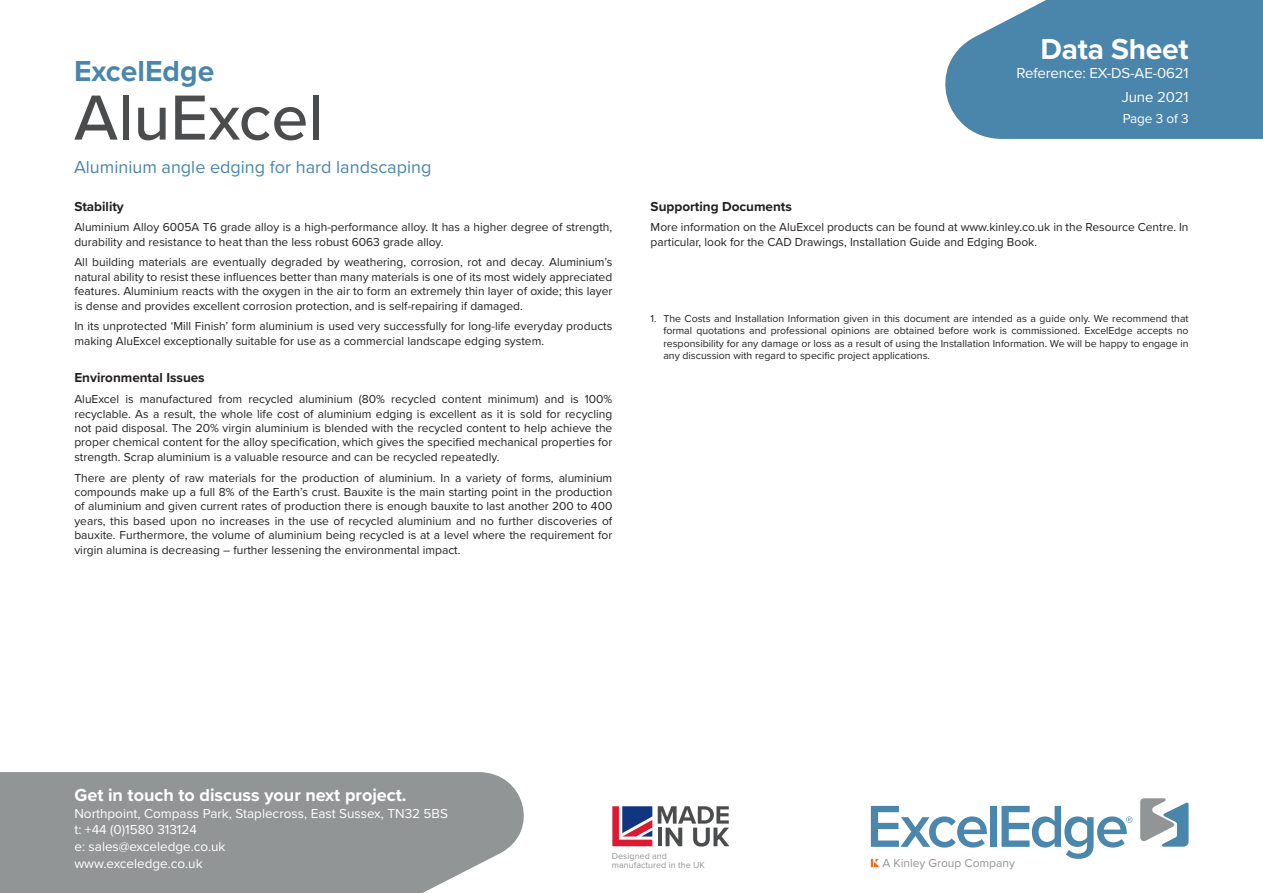
<style>
.page{position:relative;width:1263px;height:893px;background:#fff}
.page>*{position:absolute;margin:0;border:0;box-sizing:border-box;transform-origin:0 0}
.t1{font:500 66px "Proxima Nova";color:#4b4c4d}
.t2{font:700 30px "Proxima Nova";letter-spacing:-.01em;color:#fff}
.t3{font:700 30px "Proxima Nova";color:#4a86ac}
.t4{font:18px "Proxima Nova";color:#4a86ac}
.t5{font:700 18px "Proxima Nova";color:#fff}
.t6{font:15px "Proxima Nova";letter-spacing:-.01em;color:#fff}
.t7{font:13.5px/16.6px "Proxima Nova";color:#fff}
.Heading{font:700 13.5px "Proxima Nova";color:#231f20}
.Body_text{font:12px/14.4px "Proxima Nova";color:#231f20}
.t8{font:12px "Proxima Nova";color:#929595}
.Footnotes{font:10.5px/12.6px "Proxima Nova";color:#231f20;text-align:justify}
.t9{font:9px/9px "Proxima Nova";color:#939598}
</style>
<div class="page">
<div style="left:0;top:772px;width:524px;height:121px;background:#929595"></div>
<svg style="left:945px;top:0;width:318px;height:139px;background:#588eb1"></svg>
<svg style="left:871px;top:806px;width:116px;height:42px"></svg>
<div style="left:990px;top:806px;width:7px;height:41px;background:#4b86ac"></div>
<svg style="left:1001px;top:806px;width:131px;height:53px"></svg>
<svg style="left:1140px;top:798px;width:48px;height:49px"></svg>
<svg style="left:871px;top:859px;width:8px;height:8px"></svg>
<svg style="left:658px;top:806px;width:71px;height:41px"></svg>
<svg style="left:612px;top:806px;width:40px;height:40px"></svg>
<h2 class="t3" style="left:74px;top:49px;width:142px">ExcelEdge</h2>
<h1 class="t1" style="left:74px;top:68px;width:251px">AluExcel</h1>
<h3 class="t4" style="left:74px;top:153px;width:359px">Aluminium angle edging for hard landscaping</h3>
<p class="Heading" style="left:74px;top:196px;width:51px">Stability</p>
<p class="Body_text" style="left:74px;top:220px;width:539px">Aluminium Alloy 6005A T6 grade alloy is a high-performance alloy. It has a higher degree of strength, durability and resistance to heat than the less robust 6063 grade alloy.</p>
<p class="Body_text" style="left:74px;top:255px;width:539px;text-align:justify">All building materials are eventually degraded by weathering, corrosion, rot and decay. Aluminium’s natural ability to resist these influences better than many materials is one of its most widely appreciated features. Aluminium reacts with the oxygen in the air to form an extremely thin layer of oxide; this layer is dense and provides excellent corrosion protection, and is self-repairing if damaged.</p>
<p class="Body_text" style="left:74px;top:319px;width:539px">In its unprotected ‘Mill Finish’ form aluminium is used very successfully for long-life everyday products making AluExcel exceptionally suitable for use as a commercial landscape edging system.</p>
<p class="Heading" style="left:74px;top:368px;width:132px">Environmental Issues</p>
<p class="Body_text" style="left:74px;top:391px;width:539px;text-align:justify">AluExcel is manufactured from recycled aluminium (80% recycled content minimum) and is 100% recyclable. As a result, the whole life cost of aluminium edging is excellent as it is sold for recycling not paid disposal. The 20% virgin aluminium is blended with the recycled content to help achieve the proper chemical content for the alloy specification, which gives the specified mechanical properties for strength. Scrap aluminium is a valuable resource and can be recycled repeatedly.</p>
<p class="Body_text" style="left:74px;top:470px;width:539px;text-align:justify">There are plenty of raw materials for the production of aluminium. In a variety of forms, aluminium compounds make up a full 8% of the Earth’s crust. Bauxite is the main starting point in the production of aluminium and given current rates of production there is enough bauxite to last another 200 to 400 years, this based upon no increases in the use of recycled aluminium and no further discoveries of bauxite. Furthermore, the volume of aluminium being recycled is at a level where the requirement for virgin alumina is decreasing – further lessening the environmental impact.</p>
<h2 class="t2" style="left:1040px;top:27px;width:149px">Data Sheet</h2>
<p class="t6" style="left:1016px;top:62px;width:174px">Reference: EX-DS-AE-0621</p>
<p class="t6" style="left:1122px;top:86px;width:68px">June 2021</p>
<p class="t7" style="left:1123px;top:110px;width:67px">Page 3 of 3</p>
<p class="Heading" style="left:651px;top:196px;width:143px">Supporting Documents</p>
<p class="Body_text" style="left:651px;top:220px;width:539px">More information on the AluExcel products can be found at www.kinley.co.uk in the Resource Centre. In particular, look for the CAD Drawings, Installation Guide and Edging Book.</p>
<p class="Footnotes" style="left:663px;top:311px;width:527px;text-indent:-13px">1. The Costs and Installation Information given in this document are intended as a guide only. We recommend that formal quotations and professional opinions are obtained before work is commissioned. ExcelEdge accepts no responsibility for any damage or loss as a result of using the Installation Information. We will be happy to engage in any discussion with regard to specific project applications.</p>
<h3 class="t5" style="left:74px;top:782px;width:334px">Get in touch to discuss your next project.</h3>
<p class="t7" style="left:74px;top:804px;width:375px">Northpoint, Compass Park, Staplecross, East Sussex, TN32 5BS t: +44 (0)1580 313124<br>e: sales@exceledge.co.uk<br>www.exceledge.co.uk</p>
<p class="t9" style="left:612px;top:851px;width:94px">Designed and manufactured in the UK</p>
<p class="t8" style="left:883px;top:854px;width:134px">A Kinley Group Company</p>
</div>
